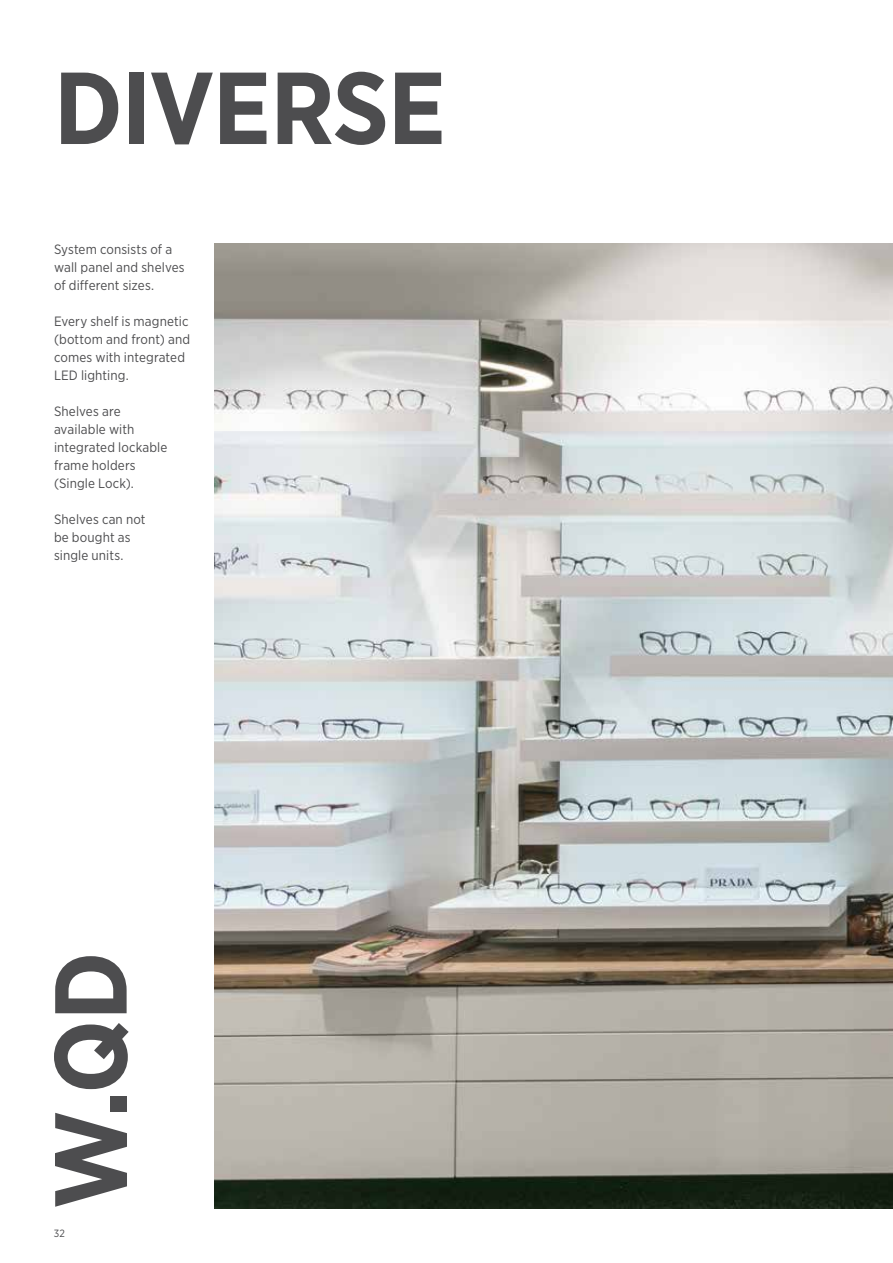
<style>
.page{position:relative;width:893px;height:1263px;background:#fff}
.page>*{position:absolute;margin:0;border:0;box-sizing:border-box;transform-origin:0 0}
.t1{font:700 102px "Gotham Narrow";letter-spacing:-.015em;color:#4d4d4f}
.t2{font:13.5px/18px "Gotham Narrow";letter-spacing:.01em;color:#4d4d4f}
.t3{font:10.5px "Gotham Narrow";color:#4d4d4f}
</style>
<div class="page">
<img style="left:215px;top:243px;width:678px;height:966px">
<h1 class="t1" style="left:54px;top:43px;width:393px">DIVERSE</h1>
<p class="t2" style="left:54px;top:240px;width:132px">System consists of a wall panel and shelves of different sizes.</p>
<p class="t2" style="left:54px;top:312px;width:138px">Every shelf is magnetic (bottom and front) and comes with integrated<br>LED lighting.</p>
<p class="t2" style="left:54px;top:402px;width:115px">Shelves are available with integrated lockable frame holders (Single Lock).</p>
<p class="t2" style="left:54px;top:510px;width:93px">Shelves can not be bought as single units.</p>
<h1 class="t1" style="left:25px;top:1209px;width:259px;rotate:-90deg">W.QD</h1>
<p class="t3" style="left:54px;top:1227px;width:13px">32</p>
</div>
